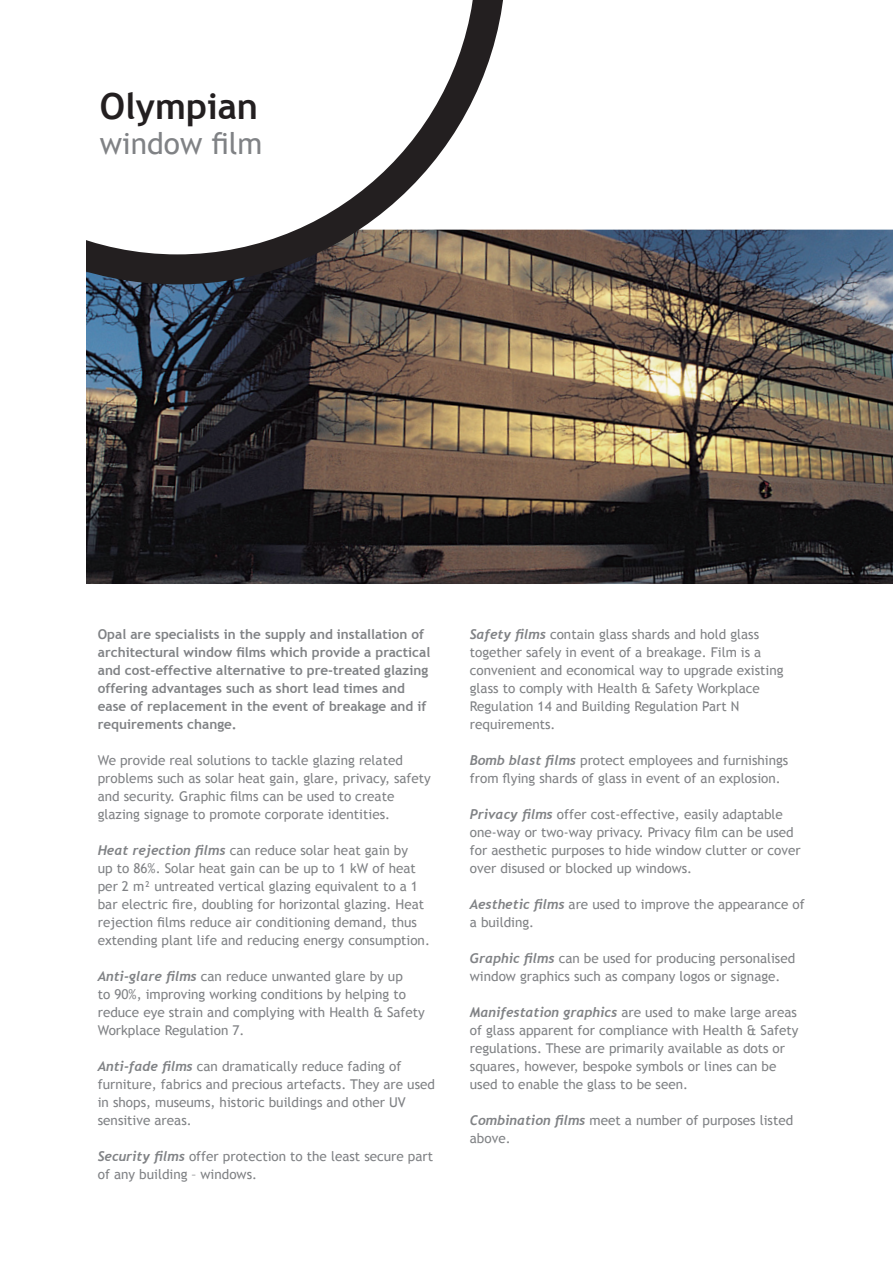
<style>
.page{position:relative;width:893px;height:1263px;background:#fff}
.page>*{position:absolute;margin:0;border:0;box-sizing:border-box;transform-origin:0 0}
.t1{font:700 36px "Trebuchet MS";color:#231f20}
.t2{font:30px "Trebuchet MS";color:#808285}
.t3{font:13.5px/18px "Trebuchet MS";color:#808285}
.t4{font:700 13.5px/18px "Trebuchet MS";color:#808285}
.s1{font-family:"Trebuchet";font-weight:700;font-style:italic}
</style>
<div class="page">
<img style="left:86px;top:230px;width:807px;height:354px">
<svg style="left:86px;top:0;width:420px;height:284px"></svg>
<p class="t1" style="left:100px;top:84px;width:160px">Olympian</p>
<p class="t2" style="left:100px;top:126px;width:164px">window film</p>
<p class="t4" style="left:98px;top:625px;width:334px">Opal are specialists in the supply and installation of architectural window films which provide a practical and cost-effective alternative to pre-treated glazing offering advantages such as short lead times and ease of replacement in the event of breakage and if requirements change.</p>
<p class="t3" style="left:98px;top:752px;width:335px">We provide real solutions to tackle glazing related problems such as solar heat gain, glare, privacy, safety and security. Graphic films can be used to create glazing signage to promote corporate identities.</p>
<p class="t3" style="left:98px;top:842px;width:334px"><span class="s1">Heat rejection films</span> can reduce solar heat gain by<br>up to 86%. Solar heat gain can be up to 1 kW of heat per 2 m² untreated vertical glazing equivalent to a 1 bar electric fire, doubling for horizontal glazing. Heat rejection films reduce air conditioning demand, thus extending plant life and reducing energy consumption.</p>
<p class="t3" style="left:98px;top:968px;width:329px"><span class="s1">Anti-glare films</span> can reduce unwanted glare by up<br>to 90%, improving working conditions by helping to reduce eye strain and complying with Health &amp; Safety Workplace Regulation 7.</p>
<p class="t3" style="left:98px;top:1058px;width:339px"><span class="s1">Anti-fade films</span> can dramatically reduce fading of furniture, fabrics and precious artefacts. They are used in shops, museums, historic buildings and other UV sensitive areas.</p>
<p class="t3" style="left:98px;top:1148px;width:337px"><span class="s1">Security films</span> offer protection to the least secure part of any building – windows.</p>
<p class="t3" style="left:470px;top:626px;width:315px"><span class="s1">Safety films</span> contain glass shards and hold glass together safely in event of a breakage. Film is a convenient and economical way to upgrade existing glass to comply with Health &amp; Safety Workplace Regulation 14 and Building Regulation Part N requirements.</p>
<p class="t3" style="left:470px;top:752px;width:320px"><span class="s1">Bomb blast films</span> protect employees and furnishings from flying shards of glass in event of an explosion.</p>
<p class="t3" style="left:470px;top:806px;width:332px"><span class="s1">Privacy films</span> offer cost-effective, easily adaptable one-way or two-way privacy. Privacy film can be used for aesthetic purposes to hide window clutter or cover over disused or blocked up windows.</p>
<p class="t3" style="left:470px;top:896px;width:336px"><span class="s1">Aesthetic films</span> are used to improve the appearance of a building.</p>
<p class="t3" style="left:470px;top:950px;width:327px"><span class="s1">Graphic films</span> can be used for producing personalised window graphics such as company logos or signage.</p>
<p class="t3" style="left:470px;top:1004px;width:330px"><span class="s1">Manifestation graphics</span> are used to make large areas of glass apparent for compliance with Health &amp; Safety regulations. These are primarily available as dots or squares, however, bespoke symbols or lines can be used to enable the glass to be seen.</p>
<p class="t3" style="left:470px;top:1112px;width:325px"><span class="s1">Combination films</span> meet a number of purposes listed above.</p>
</div>
